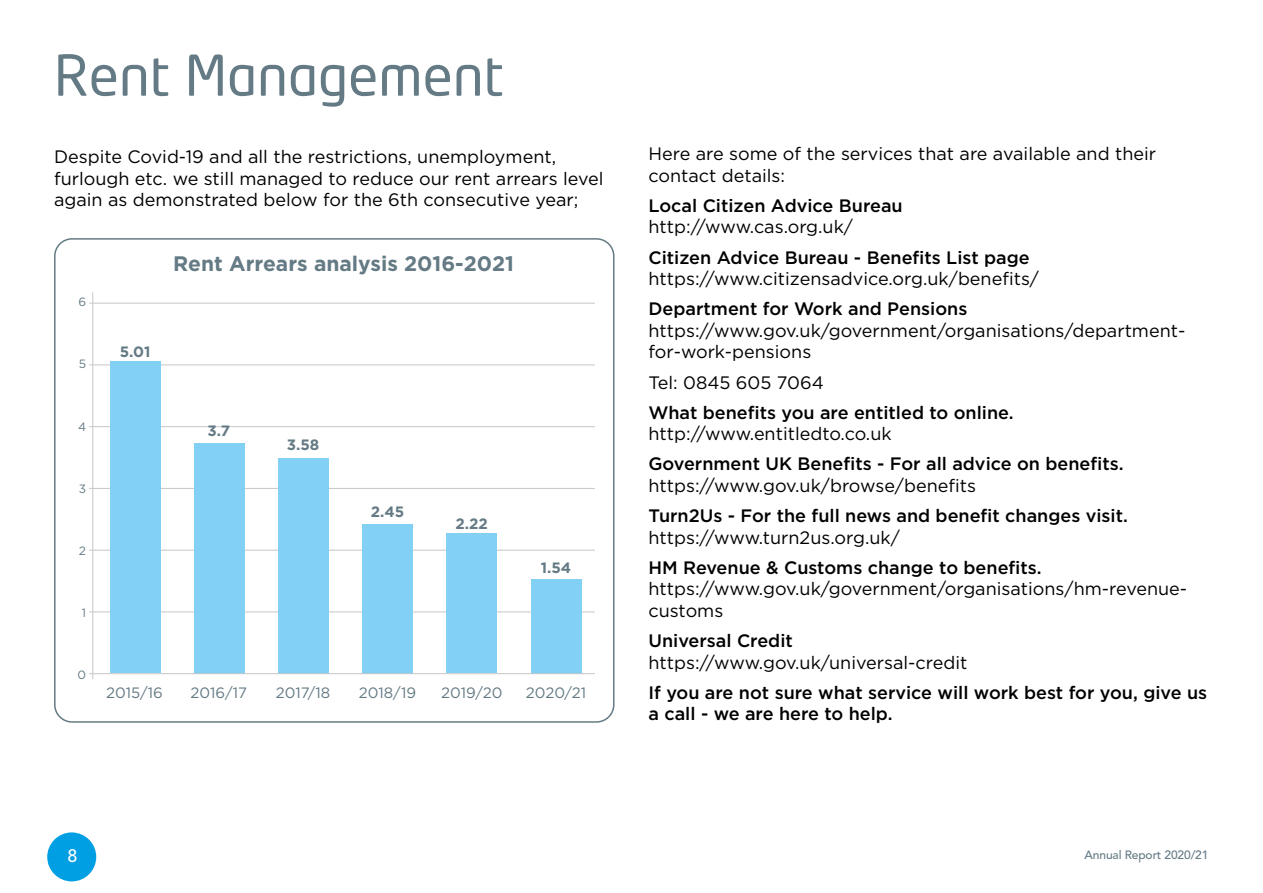
<style>
.page{position:relative;width:1263px;height:893px;background:#fff}
.page>*{position:absolute;margin:0;border:0;box-sizing:border-box;transform-origin:0 0}
.t1{font:55.5px "Neo Tech";color:#647a84}
.t2{font:700 21px "Gotham";color:#647a84}
.t3{font:18px/21.6px "Gotham";color:#000}
.t4{font:500 18px/21.6px "Gotham";color:#000}
.t5{font:500 18px "Avenir";color:#fff}
.t6{font:15px "Gotham";color:#647a84}
.t7{font:700 15px "Gotham";color:#647a84}
.t8{font:500 12px "Avenir";letter-spacing:-.01em;color:#647a84}
.t9{font:12px "Gotham";color:#647a84}
</style>
<div class="page">
<div style="left:47px;top:832px;width:49px;height:49px;background:#009fe3;border-radius:50%"></div>
<div style="left:54px;top:238px;width:560px;height:485px;border:2px solid #647a84;border-radius:17px"></div>
<hr style="left:89px;top:303px;width:506px;height:1px;background:#c6c6c6">
<hr style="left:89px;top:611px;width:506px;height:1px;background:#c6c6c6">
<hr style="left:89px;top:550px;width:506px;height:1px;background:#c6c6c6">
<hr style="left:89px;top:426px;width:506px;height:1px;background:#c6c6c6">
<hr style="left:89px;top:364px;width:506px;height:1px;background:#c6c6c6">
<hr style="left:89px;top:488px;width:506px;height:1px;background:#c6c6c6">
<div style="left:110px;top:362px;width:51px;height:311px;background:#83d0f5"></div>
<div style="left:194px;top:443px;width:51px;height:230px;background:#83d0f5"></div>
<div style="left:278px;top:458px;width:51px;height:215px;background:#83d0f5"></div>
<div style="left:362px;top:524px;width:51px;height:149px;background:#83d0f5"></div>
<div style="left:446px;top:533px;width:51px;height:140px;background:#83d0f5"></div>
<div style="left:531px;top:579px;width:50px;height:95px;background:#83d0f5"></div>
<hr style="left:92px;top:292px;width:1px;height:387px;background:#c6c6c6">
<hr style="left:89px;top:673px;width:506px;height:1px;background:#c6c6c6">
<h1 class="t1" style="left:54px;top:48px;width:451px">Rent Management</h1>
<p class="t3" style="left:54px;top:146px;width:551px">Despite Covid-19 and all the restrictions, unemployment, furlough etc. we still managed to reduce our rent arrears level again as demonstrated below for the 6th consecutive year;</p>
<p class="t9" style="left:78px;top:294px;width:9px">6</p>
<p class="t9" style="left:79px;top:356px;width:9px">5</p>
<p class="t9" style="left:78px;top:419px;width:10px">4</p>
<p class="t9" style="left:79px;top:481px;width:9px">3</p>
<p class="t9" style="left:79px;top:543px;width:9px">2</p>
<p class="t9" style="left:82px;top:605px;width:6px">1</p>
<p class="t2" style="left:173px;top:251px;width:342px">Rent Arrears analysis 2016-2021</p>
<p class="t7" style="left:120px;top:343px;width:32px">5.01</p>
<p class="t7" style="left:208px;top:422px;width:24px">3.7</p>
<p class="t7" style="left:287px;top:436px;width:34px">3.58</p>
<p class="t7" style="left:371px;top:503px;width:35px">2.45</p>
<p class="t7" style="left:456px;top:515px;width:34px">2.22</p>
<p class="t7" style="left:541px;top:559px;width:32px">1.54</p>
<p class="t9" style="left:78px;top:667px;width:10px">0</p>
<p class="t6" style="left:106px;top:683px;width:58px">2015/16</p>
<p class="t6" style="left:191px;top:683px;width:58px">2016/17</p>
<p class="t6" style="left:276px;top:683px;width:56px">2017/18</p>
<p class="t6" style="left:359px;top:683px;width:59px">2018/19</p>
<p class="t6" style="left:441px;top:683px;width:63px">2019/20</p>
<p class="t6" style="left:526px;top:683px;width:62px">2020/21</p>
<p class="t3" style="left:648px;top:143px;width:509px">Here are some of the services that are available and their contact details:</p>
<p class="t4" style="left:648px;top:194px;width:256px">Local Citizen Advice Bureau</p>
<p class="t3" style="left:648px;top:216px;width:206px">http://www.cas.org.uk/</p>
<p class="t4" style="left:648px;top:246px;width:383px">Citizen Advice Bureau - Benefits List page</p>
<p class="t3" style="left:648px;top:268px;width:392px">https://www.citizensadvice.org.uk/benefits/</p>
<p class="t4" style="left:648px;top:298px;width:320px">Department for Work and Pensions</p>
<p class="t3" style="left:648px;top:319px;width:538px">https://www.gov.uk/government/organisations/department&shy;for-work-pensions</p>
<p class="t3" style="left:648px;top:371px;width:177px">Tel: 0845 605 7064</p>
<p class="t4" style="left:648px;top:401px;width:367px">What benefits you are entitled to online.</p>
<p class="t3" style="left:648px;top:423px;width:245px">http://www.entitledto.co.uk</p>
<p class="t4" style="left:648px;top:453px;width:477px">Government UK Benefits - For all advice on benefits.</p>
<p class="t3" style="left:648px;top:474px;width:329px">https://www.gov.uk/browse/benefits</p>
<p class="t4" style="left:648px;top:505px;width:481px">Turn2Us - For the full news and benefit changes visit.</p>
<p class="t3" style="left:648px;top:526px;width:253px">https://www.turn2us.org.uk/</p>
<p class="t4" style="left:648px;top:556px;width:395px">HM Revenue &amp; Customs change to benefits.</p>
<p class="t3" style="left:648px;top:578px;width:540px">https://www.gov.uk/government/organisations/hm-revenue&shy;customs</p>
<p class="t4" style="left:648px;top:630px;width:146px">Universal Credit</p>
<p class="t3" style="left:648px;top:651px;width:320px">https://www.gov.uk/universal-credit</p>
<p class="t4" style="left:648px;top:681px;width:560px">If you are not sure what service will work best for you, give us a call - we are here to help.</p>
<p class="t5" style="left:67px;top:845px;width:12px">8</p>
<p class="t8" style="left:1084px;top:848px;width:125px">Annual Report 2020/21</p>
</div>
